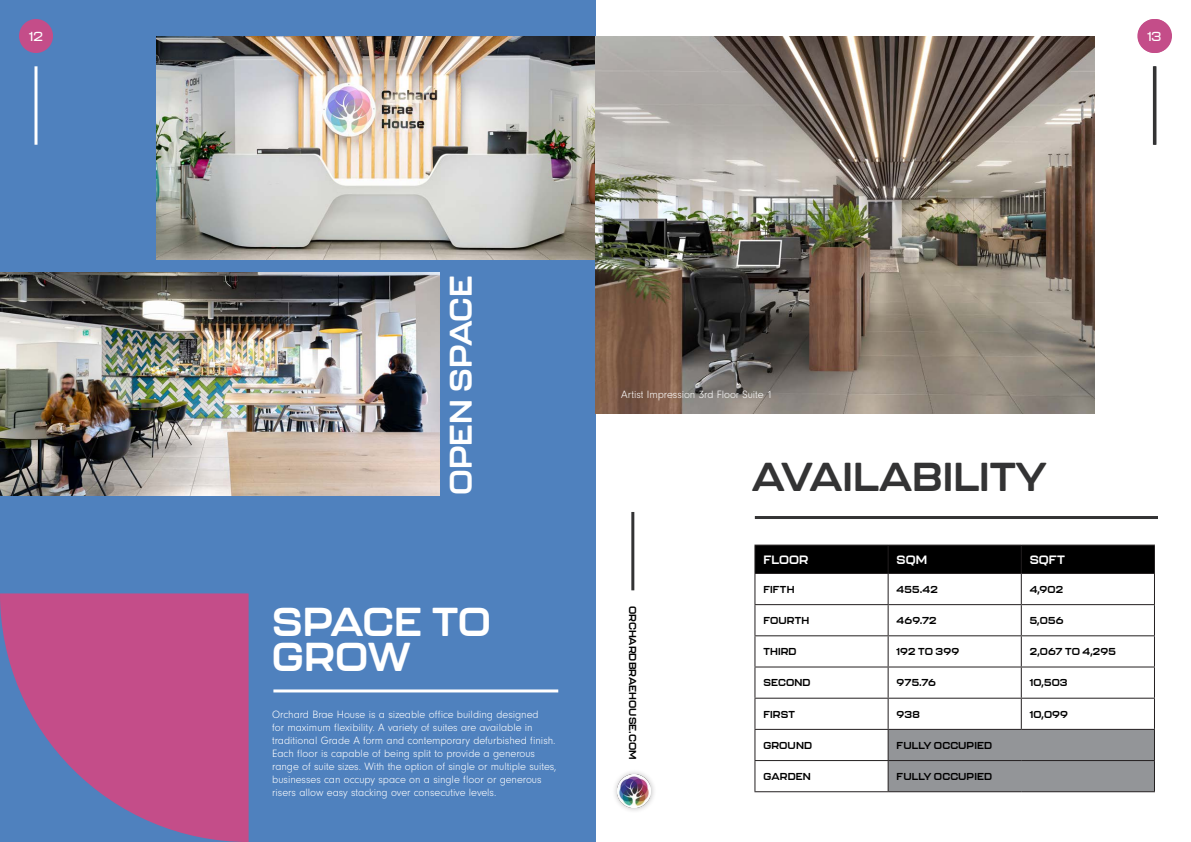
<style>
.page{position:relative;width:1191px;height:842px;background:#fff}
.page>*{position:absolute;margin:0;border:0;box-sizing:border-box;transform-origin:0 0}
.t1{font:700 40px "Kallisto";color:#333334}
.t2{font:700 40px/35px "Kallisto";color:#fff}
.t3{font:700 31px "Kallisto";color:#fff}
.t4{font:500 13px "Kallisto";color:#fff}
.t5{font:700 12px "Kallisto";color:#fff}
.t6{font:300 11px/13px "Neuzeit Gro";color:#fff}
.t7{font:700 10px "Kallisto";letter-spacing:.005em;color:#000}
</style>
<div class="page">
<svg style="left:1138px;top:19px;width:34px;height:34px"></svg>
<hr style="left:1153px;top:66px;width:3px;height:79px;background:#333334">
<div style="left:0;top:0;width:595px;height:842px;background:#4f81be"></div>
<hr style="left:273px;top:689px;width:285px;height:3px;background:#fff">
<svg style="left:0;top:593px;width:249px;height:249px;fill:#c44d89"></svg>
<img style="left:156px;top:36px;width:439px;height:223px">
<img style="left:0;top:272px;width:439px;height:223px">
<div style="left:1137px;top:19px;width:34px;height:34px;background:#c44d89;border-radius:50%"></div>
<hr style="left:1152px;top:66px;width:3px;height:79px;background:#333334">
<svg style="left:888px;top:667px;width:266px;height:31px"></svg>
<div style="left:888px;top:730px;width:266px;height:61px;background:#939598"></div>
<hr style="left:888px;top:573px;width:133px;height:1px;background:#231f20">
<hr style="left:1021px;top:573px;width:134px;height:1px;background:#231f20">
<hr style="left:754px;top:574px;width:1px;height:30px;background:#231f20">
<hr style="left:754px;top:604px;width:134px;height:1px;background:#231f20">
<hr style="left:754px;top:605px;width:1px;height:30px;background:#231f20">
<hr style="left:887px;top:574px;width:1px;height:30px;background:#231f20">
<hr style="left:888px;top:604px;width:133px;height:1px;background:#231f20">
<hr style="left:887px;top:605px;width:1px;height:30px;background:#231f20">
<hr style="left:1020px;top:574px;width:1px;height:30px;background:#231f20">
<hr style="left:1154px;top:574px;width:1px;height:30px;background:#231f20">
<hr style="left:1021px;top:604px;width:134px;height:1px;background:#231f20">
<hr style="left:1020px;top:605px;width:1px;height:30px;background:#231f20">
<hr style="left:1154px;top:605px;width:1px;height:30px;background:#231f20">
<hr style="left:754px;top:635px;width:134px;height:1px;background:#231f20">
<hr style="left:754px;top:636px;width:1px;height:30px;background:#231f20">
<hr style="left:754px;top:666px;width:134px;height:1px;background:#231f20">
<hr style="left:754px;top:667px;width:1px;height:31px;background:#231f20">
<hr style="left:888px;top:635px;width:133px;height:1px;background:#231f20">
<hr style="left:887px;top:636px;width:1px;height:30px;background:#231f20">
<hr style="left:888px;top:666px;width:133px;height:1px;background:#231f20">
<hr style="left:887px;top:667px;width:1px;height:31px;background:#231f20">
<hr style="left:1021px;top:635px;width:134px;height:1px;background:#231f20">
<hr style="left:1020px;top:636px;width:1px;height:30px;background:#231f20">
<hr style="left:1154px;top:636px;width:1px;height:30px;background:#231f20">
<hr style="left:1021px;top:666px;width:134px;height:1px;background:#231f20">
<hr style="left:1020px;top:667px;width:1px;height:31px;background:#231f20">
<hr style="left:1154px;top:667px;width:1px;height:31px;background:#231f20">
<hr style="left:754px;top:698px;width:134px;height:1px;background:#231f20">
<hr style="left:754px;top:699px;width:1px;height:30px;background:#231f20">
<hr style="left:888px;top:698px;width:133px;height:1px;background:#231f20">
<hr style="left:887px;top:699px;width:1px;height:30px;background:#231f20">
<hr style="left:1021px;top:698px;width:134px;height:1px;background:#231f20">
<hr style="left:1020px;top:699px;width:1px;height:30px;background:#231f20">
<hr style="left:1154px;top:699px;width:1px;height:30px;background:#231f20">
<hr style="left:754px;top:729px;width:134px;height:1px;background:#231f20">
<hr style="left:754px;top:730px;width:1px;height:30px;background:#231f20">
<hr style="left:754px;top:760px;width:134px;height:1px;background:#231f20">
<hr style="left:754px;top:761px;width:1px;height:30px;background:#231f20">
<hr style="left:888px;top:729px;width:133px;height:1px;background:#231f20">
<hr style="left:887px;top:730px;width:1px;height:30px;background:#231f20">
<hr style="left:888px;top:760px;width:133px;height:1px;background:#231f20">
<hr style="left:887px;top:761px;width:1px;height:30px;background:#231f20">
<hr style="left:1021px;top:760px;width:134px;height:1px;background:#231f20">
<hr style="left:888px;top:791px;width:133px;height:1px;background:#231f20">
<hr style="left:1021px;top:791px;width:134px;height:1px;background:#231f20">
<hr style="left:1021px;top:729px;width:134px;height:1px;background:#231f20">
<hr style="left:1154px;top:730px;width:1px;height:30px;background:#231f20">
<hr style="left:1154px;top:761px;width:1px;height:30px;background:#231f20">
<hr style="left:754px;top:791px;width:134px;height:1px;background:#231f20">
<div style="left:754px;top:545px;width:401px;height:28px;background:#000"></div>
<hr style="left:754px;top:573px;width:134px;height:1px;background:#231f20">
<hr style="left:755px;top:516px;width:403px;height:3px;background:#333334">
<hr style="left:631px;top:512px;width:3px;height:78px;background:#333334">
<div style="left:611px;top:769px;width:46px;height:45px;background:#231f20;opacity:.27"></div>
<img style="left:618px;top:775px;width:33px;height:33px">
<img style="left:595px;top:36px;width:499px;height:378px">
<div style="left:19px;top:19px;width:34px;height:34px;background:#c44d89;border-radius:50%"></div>
<svg style="left:34px;top:66px;width:4px;height:79px"></svg>
<p class="t4" style="left:29px;top:29px;width:15px">12</p>
<p class="t4" style="left:1147px;top:29px;width:15px">13</p>
<p class="t3" style="left:442px;top:495px;width:221px;rotate:-90deg">OPEN SPACE</p>
<p class="t2" style="left:272px;top:603px;width:220px">SPACE TO<br>GROW</p>
<p class="t6" style="left:272px;top:708px;width:286px">Orchard Brae House is a sizeable office building designed<br>for maximum flexibility. A variety of suites are available in traditional Grade A form and contemporary defurbished finish.<br>Each floor is capable of being split to provide a generous range of suite sizes. With the option of single or multiple suites, businesses can occupy space on a single floor or generous risers allow easy stacking over consecutive levels.</p>
<p class="t6" style="left:621px;top:388px;width:153px">Artist Impression 3rd Floor Suite 1</p>
<p class="t7" style="left:638px;top:606px;width:155px;rotate:90deg">ORCHARDBRAEHOUSE.COM</p>
<p class="t1" style="left:751px;top:452px;width:296px">AVAILABILITY</p>
<p class="t5" style="left:763px;top:552px;width:46px">FLOOR</p>
<p class="t5" style="left:896px;top:552px;width:32px">SQM</p>
<p class="t5" style="left:1029px;top:552px;width:37px">SQFT</p>
<p class="t7" style="left:763px;top:583px;width:33px">FIFTH</p>
<p class="t7" style="left:896px;top:583px;width:43px">455.42</p>
<p class="t7" style="left:1029px;top:583px;width:35px">4,902</p>
<p class="t7" style="left:763px;top:614px;width:48px">FOURTH</p>
<p class="t7" style="left:896px;top:614px;width:41px">469.72</p>
<p class="t7" style="left:1029px;top:614px;width:35px">5,056</p>
<p class="t7" style="left:763px;top:645px;width:35px">THIRD</p>
<p class="t7" style="left:896px;top:645px;width:64px">192 TO 399</p>
<p class="t7" style="left:1029px;top:645px;width:88px">2,067 TO 4,295</p>
<p class="t7" style="left:763px;top:677px;width:49px">SECOND</p>
<p class="t7" style="left:896px;top:677px;width:41px">975.76</p>
<p class="t7" style="left:1029px;top:677px;width:39px">10,503</p>
<p class="t7" style="left:763px;top:708px;width:33px">FIRST</p>
<p class="t7" style="left:896px;top:708px;width:25px">938</p>
<p class="t7" style="left:1029px;top:708px;width:40px">10,099</p>
<p class="t7" style="left:763px;top:739px;width:50px">GROUND</p>
<p class="t7" style="left:896px;top:739px;width:97px">FULLY OCCUPIED</p>
<p class="t7" style="left:763px;top:770px;width:49px">GARDEN</p>
<p class="t7" style="left:896px;top:770px;width:97px">FULLY OCCUPIED</p>
</div>
